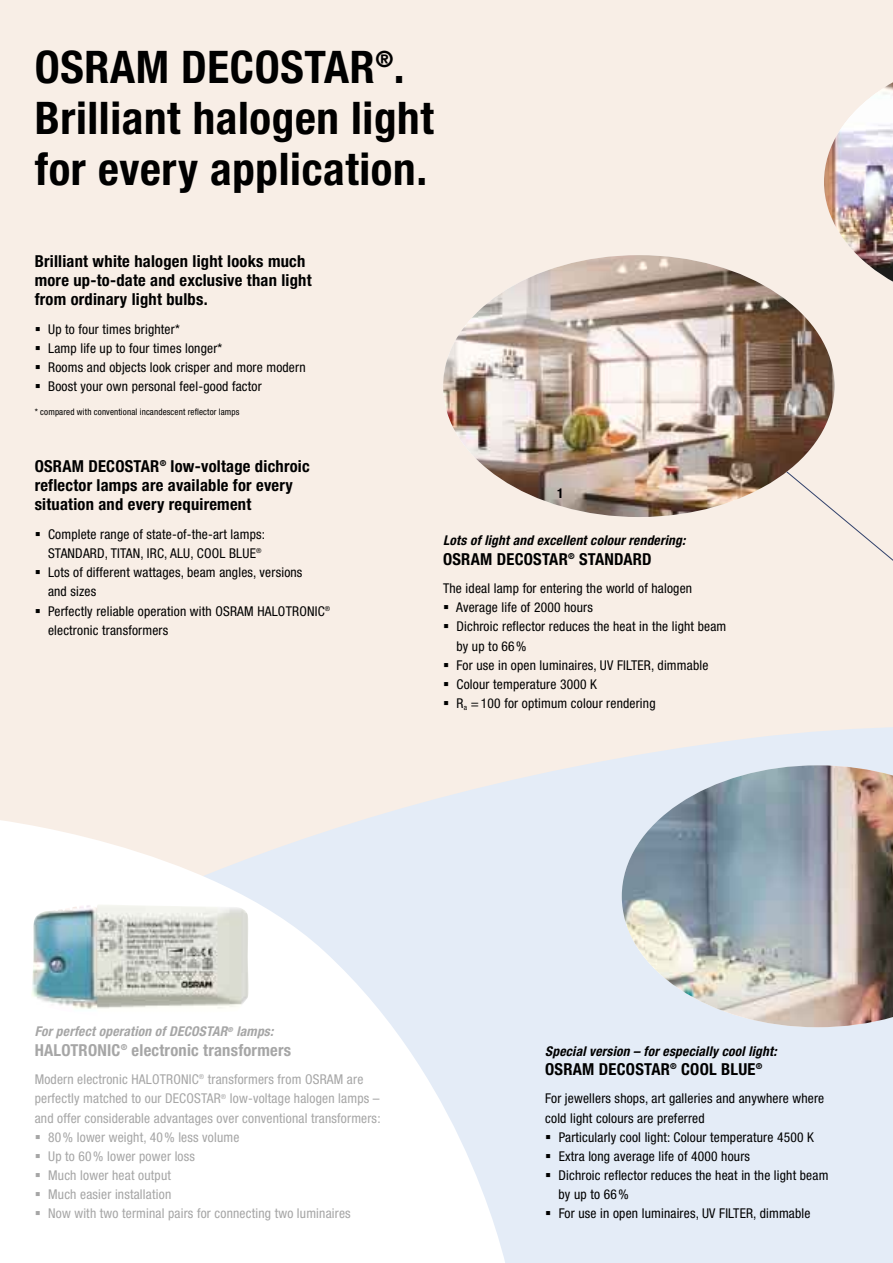
<style>
.page{position:relative;width:893px;height:1263px;background:#fff}
.page>*{position:absolute;margin:0;border:0;box-sizing:border-box;transform-origin:0 0}
.t1{font:700 condensed 45px/51px "Helvetica Neue";letter-spacing:.015em;color:#000}
.t2{font:700 condensed 16.5px/19.2px "Helvetica Neue";letter-spacing:.015em;color:#000}
.t3{font:700 condensed 16.5px "Helvetica Neue";letter-spacing:.015em;color:#a6a6a6}
.t4{font:condensed 13.5px/19.2px "Helvetica Neue";letter-spacing:.015em;color:#000}
.t5{font:condensed 13.5px "Helvetica Neue";letter-spacing:.015em;color:#a6a6a6}
.t6{font:italic 700 condensed 13.5px "Helvetica Neue";letter-spacing:.015em;color:#000}
.t7{font:italic 700 condensed 13.5px "Helvetica Neue";letter-spacing:.015em;color:#a6a6a6}
.t8{font:700 condensed 13.5px "Helvetica Neue";color:#000}
.t9{font:condensed 9px "Helvetica Neue";letter-spacing:.015em;color:#000}
</style>
<div class="page">
<div style="left:0;top:0;width:892px;height:1263px;background:#e4ecf7"></div>
<div style="left:0;top:0;width:892px;height:819px;background:#f8eee6"></div>
<svg style="left:0;top:819px;width:505px;height:444px;fill:#fff"></svg>
<img style="left:31px;top:904px;width:218px;height:115px">
<div style="left:772px;top:460px;width:120px;height:146px;background:#f8eee6"></div>
<img style="left:443px;top:255px;width:391px;height:262px;border-radius:50%">
<div style="left:824px;top:51px;width:68px;height:262px;background:#f8eee6"></div>
<img style="left:824px;top:76px;width:68px;height:212px">
<img style="left:621px;top:765px;width:271px;height:262px">
<svg style="left:444px;top:606px;width:4px;height:3px"></svg>
<svg style="left:444px;top:625px;width:4px;height:4px"></svg>
<svg style="left:444px;top:663px;width:4px;height:4px"></svg>
<svg style="left:444px;top:682px;width:4px;height:4px"></svg>
<svg style="left:444px;top:701px;width:4px;height:4px"></svg>
<svg style="left:36px;top:327px;width:4px;height:4px"></svg>
<svg style="left:36px;top:346px;width:4px;height:4px"></svg>
<svg style="left:36px;top:365px;width:4px;height:4px"></svg>
<svg style="left:36px;top:384px;width:4px;height:4px"></svg>
<svg style="left:36px;top:532px;width:4px;height:4px"></svg>
<svg style="left:36px;top:570px;width:4px;height:4px"></svg>
<svg style="left:36px;top:609px;width:4px;height:4px"></svg>
<svg style="left:36px;top:1135px;width:4px;height:4px"></svg>
<svg style="left:36px;top:1154px;width:4px;height:4px"></svg>
<svg style="left:36px;top:1173px;width:4px;height:4px"></svg>
<svg style="left:36px;top:1192px;width:4px;height:4px"></svg>
<svg style="left:36px;top:1211px;width:4px;height:4px"></svg>
<h1 class="t1" style="left:35px;top:46px;width:400px">OSRAM DECOSTAR<sup>®</sup>.<br>Brilliant halogen light for every application.</h1>
<p class="t2" style="left:35px;top:253px;width:278px">Brilliant white halogen light looks much more up-to-date and exclusive than light from ordinary light bulbs.</p>
<p class="t4" style="left:48px;top:321px;width:259px">Up to four times brighter*<br>Lamp life up to four times longer*<br>Rooms and objects look crisper and more modern Boost your own personal feel-good factor</p>
<p class="t9" style="left:35px;top:408px;width:206px">* compared with conventional incandescent reflector lamps</p>
<p class="t2" style="left:35px;top:458px;width:276px">OSRAM DECOSTAR<sup>®</sup> low-voltage dichroic reflector lamps are available for every situation and every requirement</p>
<p class="t4" style="left:48px;top:526px;width:284px">Complete range of state-of-the-art lamps:<br>STANDARD, TITAN, IRC, ALU, COOL BLUE<sup>®<br></sup>Lots of different wattages, beam angles, versions<br>and sizes<br>Perfectly reliable operation with OSRAM HALOTRONIC<sup>® </sup>electronic transformers</p>
<p class="t8" style="left:557px;top:489px;width:8px">1</p>
<p class="t6" style="left:443px;top:536px;width:244px">Lots of light and excellent colour rendering:</p>
<p class="t2" style="left:443px;top:550px;width:210px">OSRAM DECOSTAR<sup>®</sup> STANDARD</p>
<p class="t4" style="left:456px;top:580px;width:272px;text-indent:-13px">The ideal lamp for entering the world of halogen Average life of 2000 hours<br>Dichroic reflector reduces the heat in the light beam by up to 66%<br>For use in open luminaires, UV FILTER, dimmable Colour temperature 3000 K<br>R<sub>a</sub> = 100 for optimum colour rendering</p>
<p class="t7" style="left:35px;top:1027px;width:240px">For perfect operation of DECOSTAR<sup>®</sup> lamps:</p>
<p class="t3" style="left:35px;top:1044px;width:258px">HALOTRONIC<sup>®</sup> electronic transformers</p>
<p class="t5" style="left:35px;top:1075px;width:330px">Modern electronic HALOTRONIC<sup>®</sup> transformers from OSRAM are</p>
<p class="t5" style="left:35px;top:1094px;width:346px">perfectly matched to our DECOSTAR<sup>®</sup> low-voltage halogen lamps –</p>
<p class="t5" style="left:35px;top:1113px;width:347px">and offer considerable advantages over conventional transformers:</p>
<p class="t5" style="left:48px;top:1132px;width:193px">80% lower weight, 40% less volume</p>
<p class="t5" style="left:48px;top:1151px;width:148px">Up to 60% lower power loss</p>
<p class="t5" style="left:48px;top:1170px;width:124px">Much lower heat output</p>
<p class="t5" style="left:48px;top:1189px;width:125px">Much easier installation</p>
<p class="t5" style="left:48px;top:1209px;width:304px">Now with two terminal pairs for connecting two luminaires</p>
<p class="t6" style="left:545px;top:1046px;width:233px">Special version – for especially cool light:</p>
<p class="t2" style="left:545px;top:1061px;width:219px">OSRAM DECOSTAR<sup>®</sup> COOL BLUE<sup>®</sup></p>
<p class="t4" style="left:545px;top:1090px;width:280px">For jewellers shops, art galleries and anywhere where cold light colours are preferred</p>
<p class="t4" style="left:558px;top:1128px;width:271px">Particularly cool light: Colour temperature 4500 K Extra long average life of 4000 hours<br>Dichroic reflector reduces the heat in the light beam by up to 66%<br>For use in open luminaires, UV FILTER, dimmable</p>
</div>
